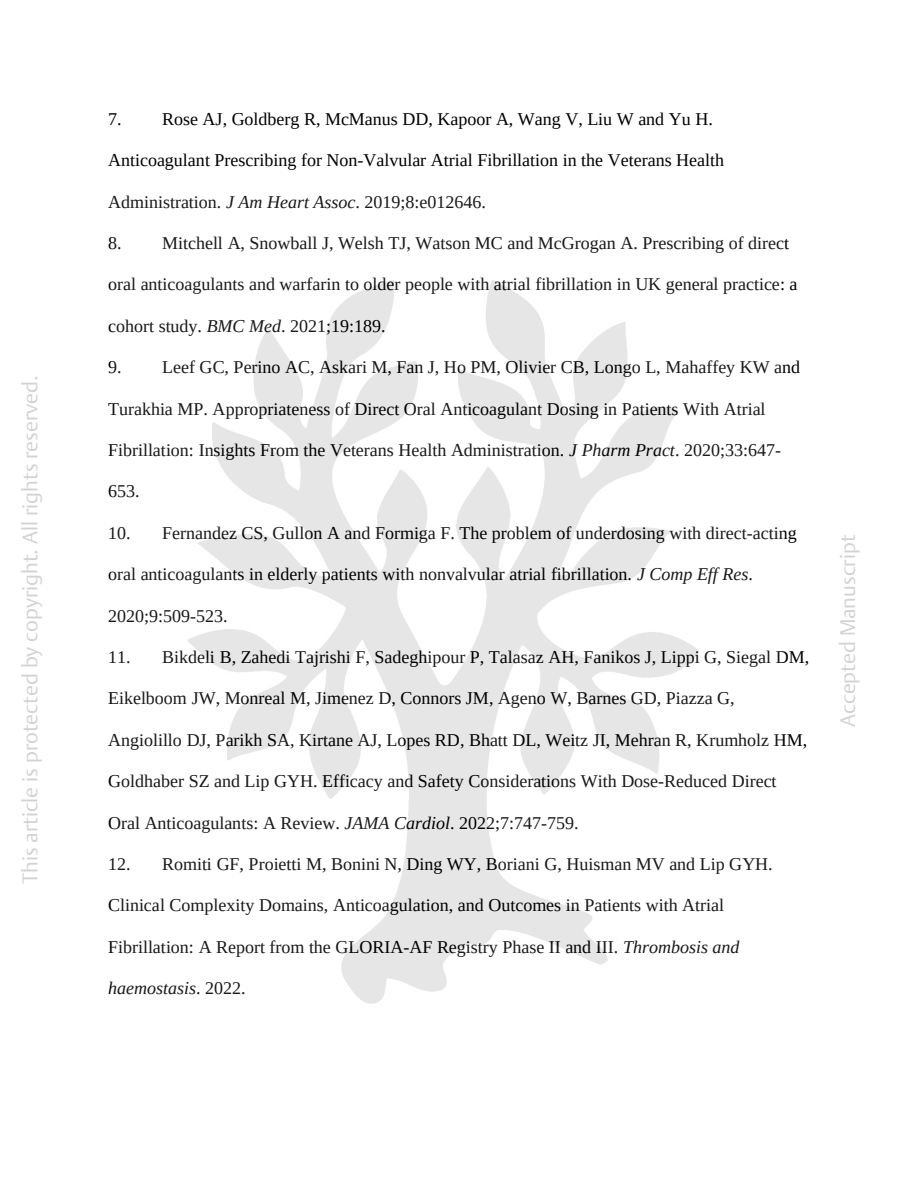
<style>
.page{position:relative;width:918px;height:1188px;background:#fff}
.page>*{position:absolute;margin:0;border:0;box-sizing:border-box;transform-origin:0 0}
.t1{font:300 21px "Thieme Argo 2011";color:#d1d2d4}
.t2{font:18px "Liberation Serif";color:#000}
.t3{font:italic 18px "Liberation Serif";color:#000}
.s1{font-style:italic}
.s2{font-style:normal}
</style>
<div class="page">
<img style="left:188px;top:280px;width:511px;height:724px">
<p class="t1" style="left:16px;top:884px;width:510px;rotate:-90deg">This article is protected by copyright. All rights reserved.</p>
<p class="t2" style="left:108px;top:109px;width:606px">7. Rose AJ, Goldberg R, McManus DD, Kapoor A, Wang V, Liu W and Yu H.</p>
<p class="t2" style="left:108px;top:150px;width:617px">Anticoagulant Prescribing for Non-Valvular Atrial Fibrillation in the Veterans Health</p>
<p class="t2" style="left:108px;top:192px;width:379px">Administration. <span class="s1">J Am Heart Assoc</span>. 2019;8:e012646.</p>
<p class="t2" style="left:108px;top:233px;width:682px">8. Mitchell A, Snowball J, Welsh TJ, Watson MC and McGrogan A. Prescribing of direct</p>
<p class="t2" style="left:108px;top:274px;width:691px">oral anticoagulants and warfarin to older people with atrial fibrillation in UK general practice: a</p>
<p class="t2" style="left:108px;top:316px;width:279px">cohort study. <span class="s1">BMC Med</span>. 2021;19:189.</p>
<p class="t2" style="left:108px;top:357px;width:694px">9. Leef GC, Perino AC, Askari M, Fan J, Ho PM, Olivier CB, Longo L, Mahaffey KW and</p>
<p class="t2" style="left:108px;top:399px;width:659px">Turakhia MP. Appropriateness of Direct Oral Anticoagulant Dosing in Patients With Atrial</p>
<p class="t2" style="left:108px;top:440px;width:674px">Fibrillation: Insights From the Veterans Health Administration. <span class="s1">J Pharm Pract</span>. 2020;33:647-</p>
<p class="t2" style="left:108px;top:481px;width:33px">653.</p>
<p class="t2" style="left:108px;top:523px;width:690px">10. Fernandez CS, Gullon A and Formiga F. The problem of underdosing with direct-acting</p>
<p class="t2" style="left:108px;top:564px;width:646px">oral anticoagulants in elderly patients with nonvalvular atrial fibrillation. <span class="s1">J Comp Eff Res</span>.</p>
<p class="t2" style="left:108px;top:606px;width:121px">2020;9:509-523.</p>
<p class="t2" style="left:108px;top:647px;width:703px">11. Bikdeli B, Zahedi Tajrishi F, Sadeghipour P, Talasaz AH, Fanikos J, Lippi G, Siegal DM,</p>
<p class="t2" style="left:108px;top:688px;width:628px">Eikelboom JW, Monreal M, Jimenez D, Connors JM, Ageno W, Barnes GD, Piazza G,</p>
<p class="t2" style="left:108px;top:730px;width:701px">Angiolillo DJ, Parikh SA, Kirtane AJ, Lopes RD, Bhatt DL, Weitz JI, Mehran R, Krumholz HM,</p>
<p class="t2" style="left:108px;top:771px;width:670px">Goldhaber SZ and Lip GYH. Efficacy and Safety Considerations With Dose-Reduced Direct</p>
<p class="t2" style="left:108px;top:813px;width:472px">Oral Anticoagulants: A Review. <span class="s1">JAMA Cardiol</span>. 2022;7:747-759.</p>
<p class="t2" style="left:108px;top:854px;width:666px">12. Romiti GF, Proietti M, Bonini N, Ding WY, Boriani G, Huisman MV and Lip GYH.</p>
<p class="t2" style="left:108px;top:895px;width:618px">Clinical Complexity Domains, Anticoagulation, and Outcomes in Patients with Atrial</p>
<p class="t2" style="left:108px;top:937px;width:633px">Fibrillation: A Report from the GLORIA-AF Registry Phase II and III. <span class="s1">Thrombosis and</span></p>
<p class="t3" style="left:108px;top:978px;width:139px">haemostasis<span class="s2">. 2022.</span></p>
<p class="t1" style="left:834px;top:727px;width:194px;rotate:-90deg">Accepted Manuscript</p>
</div>
